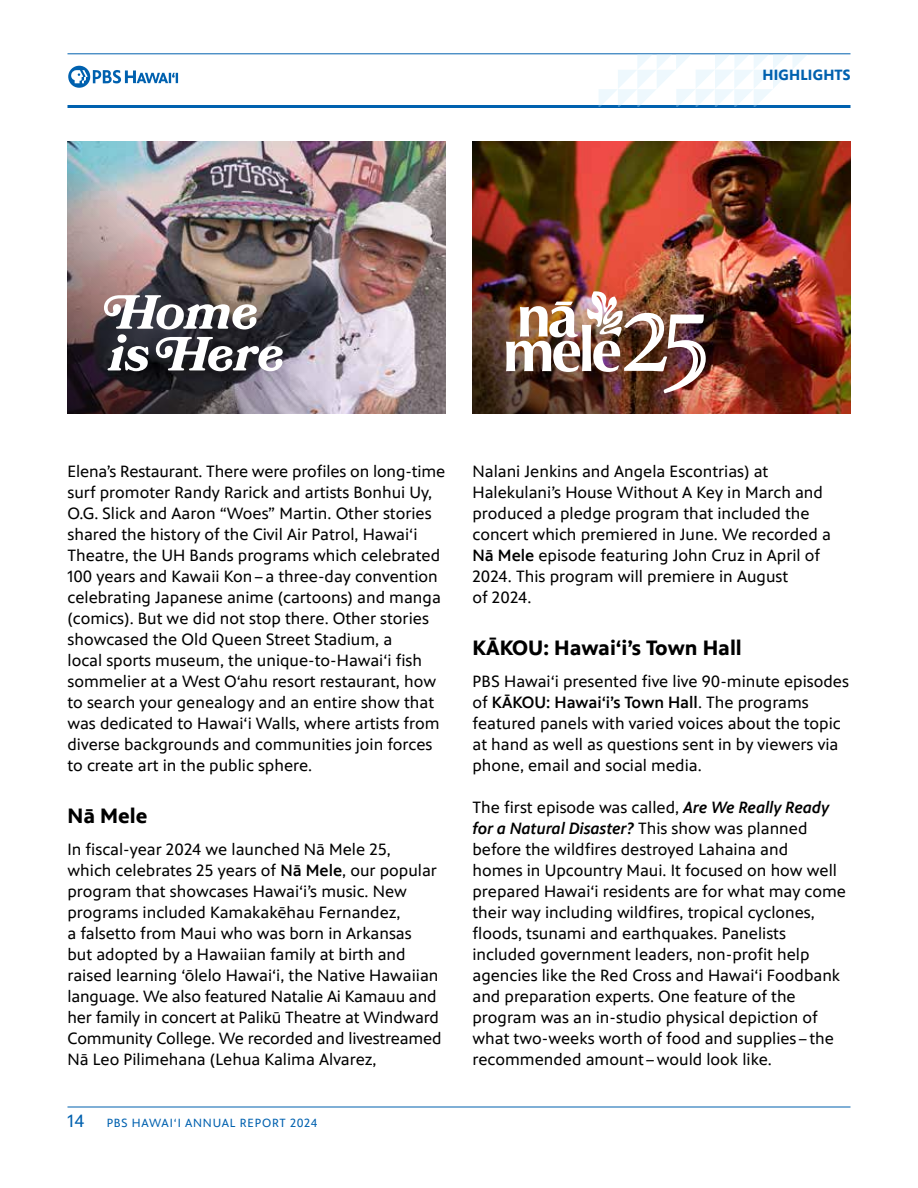
<style>
.page{position:relative;width:918px;height:1188px;background:#fff}
.page>*{position:absolute;margin:0;border:0;box-sizing:border-box;transform-origin:0 0}
.t1{font:700 21px "PBS Sans";color:#000}
.t2{font:16.5px/21px "PBS Sans";color:#000}
.t3{font:700 15px "PBS Sans";letter-spacing:.01em;color:#0061af}
.t4{font:12px "PBS Sans";letter-spacing:.065em;color:#0061af}
.s1{font-weight:500}
.s2{font-size:18px}
.s3{font-weight:500;font-style:italic}
</style>
<div class="page">
<img style="left:340px;top:141px;width:106px;height:273px">
<img style="left:745px;top:141px;width:105px;height:273px">
<img style="left:68px;top:141px;width:272px;height:273px">
<img style="left:472px;top:141px;width:273px;height:273px">
<hr style="left:68px;top:1107px;width:782px;height:1px;background:#0061af">
<hr style="left:68px;top:105px;width:782px;height:3px;background:#0061af">
<hr style="left:68px;top:54px;width:782px;height:1px;background:#0061af">
<svg style="left:599px;top:54px;width:213px;height:52px"></svg>
<svg style="left:68px;top:66px;width:110px;height:22px"></svg>
<img style="left:506px;top:291px;width:200px;height:102px">
<svg style="left:104px;top:295px;width:180px;height:76px"></svg>
<p class="t3" style="left:763px;top:66px;width:89px">HIGHLIGHTS</p>
<p class="t2" style="left:68px;top:461px;width:379px">Elena’s Restaurant. There were profiles on long-time surf promoter Randy Rarick and artists Bonhui Uy, O.G. Slick and Aaron “Woes” Martin. Other stories shared the history of the Civil Air Patrol, Hawai‘i Theatre, the UH Bands programs which celebrated 100 years and Kawaii Kon–a three-day convention celebrating Japanese anime (cartoons) and manga (comics). But we did not stop there. Other stories showcased the Old Queen Street Stadium, a<br>local sports museum, the unique-to-Hawai‘i fish sommelier at a West O‘ahu resort restaurant, how to search your genealogy and an entire show that was dedicated to Hawai‘i Walls, where artists from diverse backgrounds and communities join forces to create art in the public sphere.</p>
<p class="t1" style="left:68px;top:804px;width:81px">Nā Mele</p>
<p class="t2" style="left:68px;top:839px;width:376px">In fiscal-year 2024 we launched Nā Mele 25,<br>which celebrates 25 years of <span class="s1">Nā Mele</span>, our popular program that showcases Hawai‘i’s music. New programs included Kamakakēhau Fernandez,<br>a falsetto from Maui who was born in Arkansas<br>but adopted by a Hawaiian family at birth and raised learning ‘ōlelo Hawai‘i, the Native Hawaiian language. We also featured Natalie Ai Kamauu and her family in concert at Palikū Theatre at Windward Community College. We recorded and livestreamed Nā Leo Pilimehana (Lehua Kalima Alvarez,</p>
<p class="t4" style="left:68px;top:1117px;width:251px"><span class="s2">14</span> PBS HAWAI‘I ANNUAL REPORT 2024</p>
<p class="t2" style="left:472px;top:461px;width:360px">Nalani Jenkins and Angela Escontrias) at Halekulani’s House Without A Key in March and produced a pledge program that included the concert which premiered in June. We recorded a <span class="s1">Nā Mele</span> episode featuring John Cruz in April of 2024. This program will premiere in August<br>of 2024.</p>
<p class="t1" style="left:472px;top:636px;width:271px">KĀKOU: Hawai‘i’s Town Hall</p>
<p class="t2" style="left:472px;top:671px;width:378px">PBS Hawai‘i presented five live 90-minute episodes of <span class="s1">KĀKOU: Hawai‘i’s Town Hall</span>. The programs featured panels with varied voices about the topic at hand as well as questions sent in by viewers via phone, email and social media.</p>
<p class="t2" style="left:472px;top:797px;width:375px">The first episode was called, <span class="s3">Are We Really Ready for a Natural Disaster?</span> This show was planned before the wildfires destroyed Lahaina and<br>homes in Upcountry Maui. It focused on how well prepared Hawai‘i residents are for what may come their way including wildfires, tropical cyclones, floods, tsunami and earthquakes. Panelists included government leaders, non-profit help agencies like the Red Cross and Hawai‘i Foodbank and preparation experts. One feature of the program was an in-studio physical depiction of what two-weeks worth of food and supplies–the recommended amount–would look like.</p>
</div>
